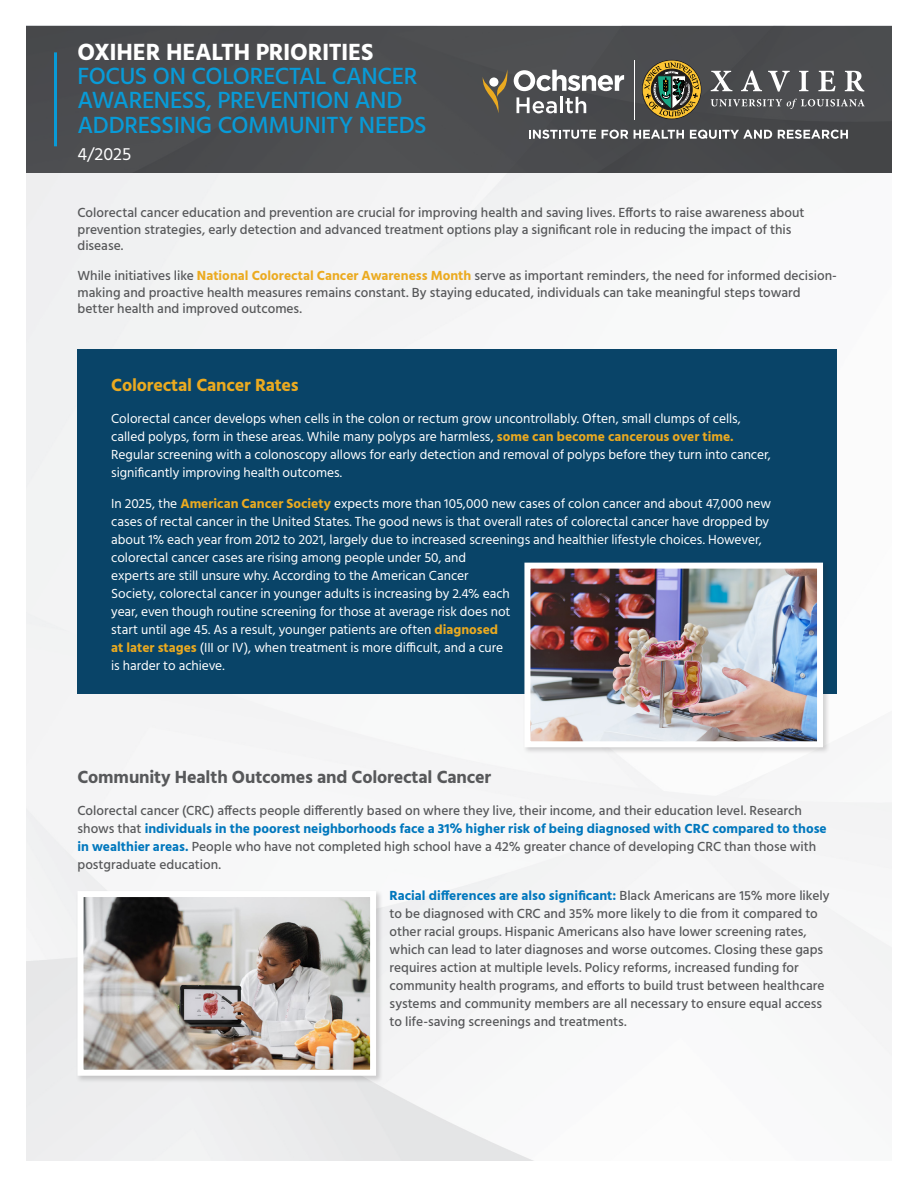
<style>
.page{position:relative;width:918px;height:1188px;background:#fff}
.page>*{position:absolute;margin:0;border:0;box-sizing:border-box;transform-origin:0 0}
.Body_title{font:500 24px/24.5px "Hind";letter-spacing:-.015em;color:#089bd8}
.body{font:700 18px "Hind";letter-spacing:-.01em;color:#57585a}
.body-2{font:700 18px "Hind";letter-spacing:-.01em;color:#ebaa20}
.Body_title-2{font:18px "Hind";color:#fff}
.body-3{font:500 13.5px/18px "Hind";color:#57585a}
.body-4{font:13.5px/18px "Hind";color:#fff}
.s1{font-weight:700;color:#fff}
.s2{font-weight:700;color:#ebaa20}
.s3{font-weight:700;color:#0077bd}
</style>
<div class="page">
<div style="left:26px;top:173px;width:866px;height:988px;background:#f6f6f7"></div>
<div style="left:26px;top:26px;width:866px;height:147px;background:#4b4d4f"></div>
<hr style="left:54px;top:52px;width:3px;height:94px;background:#089bd8">
<svg style="left:529px;top:130px;width:67px;height:9px"></svg>
<svg style="left:602px;top:130px;width:26px;height:9px"></svg>
<svg style="left:634px;top:130px;width:50px;height:9px"></svg>
<svg style="left:690px;top:130px;width:82px;height:9px"></svg>
<svg style="left:778px;top:130px;width:70px;height:9px"></svg>
<hr style="left:634px;top:60px;width:1px;height:59px;background:#fff">
<svg style="left:483px;top:69px;width:25px;height:44px"></svg>
<div style="left:489px;top:77px;width:9px;height:10px;background:#fff;border-radius:50%"></div>
<svg style="left:517px;top:97px;width:40px;height:16px"></svg>
<hr style="left:560px;top:97px;width:3px;height:16px;background:#fff">
<svg style="left:565px;top:97px;width:21px;height:16px"></svg>
<svg style="left:514px;top:70px;width:110px;height:21px"></svg>
<svg style="left:711px;top:71px;width:21px;height:20px"></svg>
<svg style="left:741px;top:70px;width:21px;height:21px"></svg>
<svg style="left:768px;top:71px;width:22px;height:21px"></svg>
<svg style="left:799px;top:71px;width:9px;height:20px"></svg>
<svg style="left:818px;top:71px;width:18px;height:20px"></svg>
<svg style="left:845px;top:71px;width:19px;height:21px"></svg>
<svg style="left:711px;top:99px;width:154px;height:10px;background:#727375"></svg>
<div style="left:642px;top:60px;width:59px;height:59px;border:1px solid #1f1c1d;border-radius:50%"></div>
<svg style="left:644px;top:62px;width:55px;height:55px;background:#77703f"></svg>
<div style="left:78px;top:349px;width:759px;height:344px;background:#094468"></div>
<div style="left:522px;top:561px;width:308px;height:193px;background:#231f20;opacity:.2"></div>
<img style="left:531px;top:570px;width:285px;height:170px">
<div style="left:524px;top:563px;width:299px;height:184px;border:6px solid #fff"></div>
<div style="left:75px;top:889px;width:308px;height:194px;background:#231f20;opacity:.2"></div>
<img style="left:85px;top:898px;width:284px;height:171px">
<div style="left:78px;top:891px;width:298px;height:185px;border:6px solid #fff"></div>
<p class="Body_title" style="left:78px;top:41px;width:351px"><span class="s1">OXIHER HEALTH PRIORITIES<br></span>FOCUS ON COLORECTAL CANCER<br>AWARENESS, PREVENTION AND<br>ADDRESSING COMMUNITY NEEDS</p>
<p class="Body_title-2" style="left:78px;top:142px;width:55px">4/2025</p>
<p class="body-3" style="left:78px;top:205px;width:729px;line-height:16.5px">Colorectal cancer education and prevention are crucial for improving health and saving lives. Efforts to raise awareness about prevention strategies, early detection and advanced treatment options play a significant role in reducing the impact of this disease.</p>
<p class="body-3" style="left:78px;top:268px;width:761px;line-height:16.5px">While initiatives like <span class="s2">National Colorectal Cancer Awareness Month</span> serve as important reminders, the need for informed decision&shy;making and proactive health measures remains constant. By staying educated, individuals can take meaningful steps toward better health and improved outcomes.</p>
<p class="body-2" style="left:111px;top:374px;width:189px">Colorectal Cancer Rates</p>
<p class="body-4" style="left:111px;top:410px;width:661px">Colorectal cancer develops when cells in the colon or rectum grow uncontrollably. Often, small clumps of cells, called polyps, form in these areas. While many polyps are harmless, <span class="s2">some can become cancerous over time.<br></span>Regular screening with a colonoscopy allows for early detection and removal of polyps before they turn into cancer, significantly improving health outcomes.</p>
<p class="body-4" style="left:111px;top:495px;width:661px">In 2025, the <span class="s2">American Cancer Society</span> expects more than 105,000 new cases of colon cancer and about 47,000 new cases of rectal cancer in the United States. The good news is that overall rates of colorectal cancer have dropped by about 1% each year from 2012 to 2021, largely due to increased screenings and healthier lifestyle choices. However, colorectal cancer cases are rising among people under 50, and<br>experts are still unsure why. According to the American Cancer<br>Society, colorectal cancer in younger adults is increasing by 2.4% each<br>year, even though routine screening for those at average risk does not<br>start until age 45. As a result, younger patients are often <span class="s2">diagnosed<br>at later stages</span> (III or IV), when treatment is more difficult, and a cure<br>is harder to achieve.</p>
<p class="body" style="left:78px;top:766px;width:415px">Community Health Outcomes and Colorectal Cancer</p>
<p class="body-3" style="left:78px;top:802px;width:751px">Colorectal cancer (CRC) affects people differently based on where they live, their income, and their education level. Research shows that <span class="s3">individuals in the poorest neighborhoods face a 31% higher risk of being diagnosed with CRC compared to those in wealthier areas.</span> People who have not completed high school have a 42% greater chance of developing CRC than those with postgraduate education.</p>
<p class="body-3" style="left:390px;top:887px;width:441px"><span class="s3">Racial differences are also significant:</span> Black Americans are 15% more likely to be diagnosed with CRC and 35% more likely to die from it compared to other racial groups. Hispanic Americans also have lower screening rates, which can lead to later diagnoses and worse outcomes. Closing these gaps requires action at multiple levels. Policy reforms, increased funding for community health programs, and efforts to build trust between healthcare systems and community members are all necessary to ensure equal access to life-saving screenings and treatments.</p>
</div>
